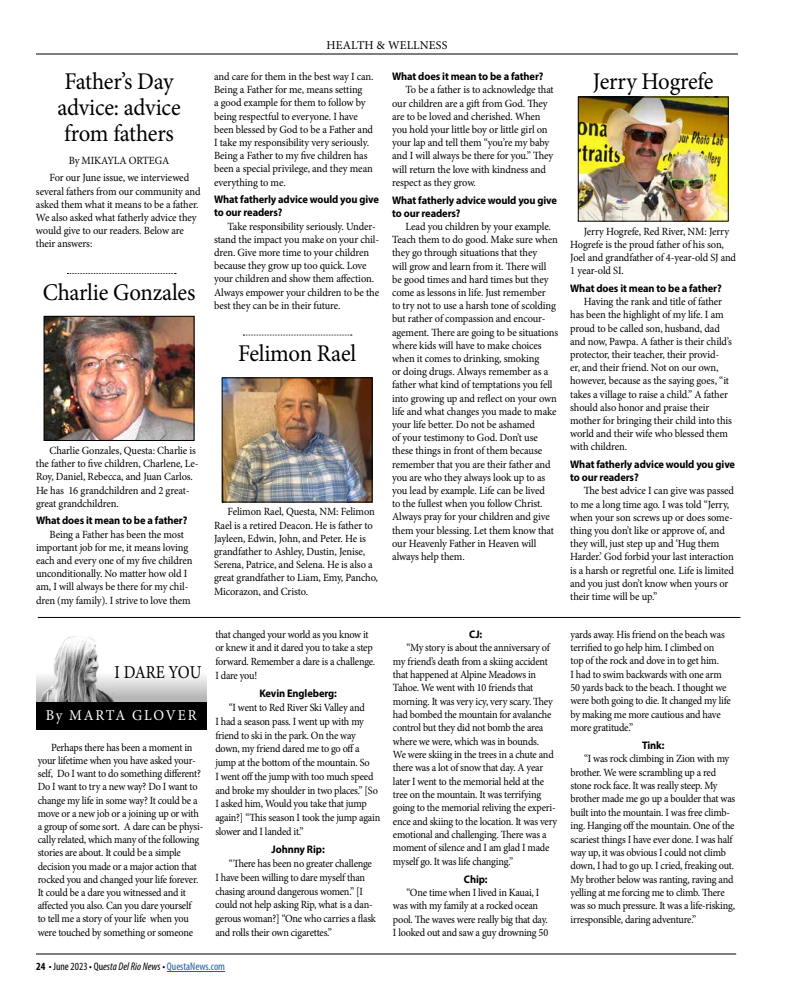
<style>
.page{position:relative;width:792px;height:1008px;background:#fff}
.page>*{position:absolute;margin:0;border:0;box-sizing:border-box;transform-origin:0 0}
.t1{font:24px/26px "Minion Pro";letter-spacing:-.015em;color:#000;scale:.95 1}
.t2{font:18.2px "Minion Pro";letter-spacing:-.01em;color:#000;scale:.88 1}
.t3{font:15px "Minion Pro";letter-spacing:.125em;color:#fff;scale:.95 1}
.t4{font:12px "Minion Pro";letter-spacing:.01em;color:#000}
.t5{font:11px/13.2px "Minion Pro";letter-spacing:-.02em;color:#000;scale:.95 1}
.t6{font:11px/13.3px "Minion Pro";letter-spacing:-.02em;color:#000;scale:.93 1}
.t7{font:700 11px/13.2px "Myriad Pro";letter-spacing:-.01em;color:#000;scale:.95 1}
.t8{font:italic condensed 11px "Myriad Pro";color:#000}
.s1{font-weight:700;font-style:normal}
.s2{font-style:normal}
.s3{font-style:normal;color:#215e9e}
</style>
<div class="page">
<hr style="left:36px;top:954px;width:700px;height:1px;background:#000">
<hr style="left:167px;top:971px;width:58px;height:1px;background:#215e9e">
<hr style="left:36px;top:54px;width:702px;height:1px;background:#000">
<svg style="left:67px;top:273px;width:109px;height:1px"></svg>
<img style="left:46px;top:318px;width:146px;height:121px">
<div style="left:44px;top:316px;width:150px;height:125px;border:1px solid #000"></div>
<svg style="left:243px;top:335px;width:109px;height:1px"></svg>
<img style="left:224px;top:380px;width:146px;height:120px">
<div style="left:222px;top:378px;width:150px;height:124px;border:1px solid #000"></div>
<img style="left:580px;top:99px;width:147px;height:120px">
<div style="left:578px;top:97px;width:151px;height:124px;border:1px solid #000"></div>
<hr style="left:38px;top:617px;width:702px;height:1px;background:#000">
<div style="left:36px;top:702px;width:170px;height:27px;background:#000"></div>
<svg style="left:121px;top:676px;width:85px;height:26px;background:#cfcfcf"></svg>
<img style="left:36px;top:636px;width:85px;height:66px">
<h1 class="t1" style="left:57px;top:69px;width:131px">Father’s Day advice: advice from fathers</h1>
<p class="t5" style="left:49px;top:151px;width:149px;line-height:17.7px;text-align:center">By MIKAYLA ORTEGA<br>For our June issue, we interviewed</p>
<p class="t5" style="left:36px;top:184px;width:175px">several fathers from our community and asked them what it means to be a father.<br>We also asked what fatherly advice they would give to our readers. Below are their answers:</p>
<h1 class="t1" style="left:43px;top:279px;width:162px">Charlie Gonzales</h1>
<p class="t5" style="left:36px;top:444px;width:173px;text-indent:14px">Charlie Gonzales, Questa: Charlie is the father to five children, Charlene, Le-Roy, Daniel, Rebecca, and Juan Carlos.<br>He has 16 grandchildren and 2 great&shy;great grandchildren.</p>
<p class="t7" style="left:36px;top:514px;width:161px">What does it mean to be a father?</p>
<p class="t5" style="left:36px;top:528px;width:166px;text-align:center">Being a Father has been the most important job for me, it means loving each and every one of my five children unconditionally. No matter how old I am, I will always be there for my chil&shy;dren (my family). I strive to love them</p>
<h2 class="t2" style="left:115px;top:660px;width:100px">I DARE YOU</h2>
<h3 class="t3" style="left:46px;top:705px;width:160px">By MARTA GLOVER</h3>
<p class="t6" style="left:38px;top:741px;width:180px;text-indent:14px">Perhaps there has been a moment in your lifetime when you have asked your&shy;self, Do I want to do something different?<br>Do I want to try a new way? Do I want to change my life in some way? It could be a move or a new job or a joining up or with a group of some sort. A dare can be physi&shy;cally related, which many of the following stories are about. It could be a simple decision you made or a major action that rocked you and changed your life forever.<br>It could be a dare you witnessed and it affected you also. Can you dare yourself<br>to tell me a story of your life when you were touched by something or someone</p>
<p class="t4" style="left:327px;top:37px;width:122px">HEALTH &amp; WELLNESS</p>
<p class="t5" style="left:214px;top:70px;width:169px">and care for them in the best way I can.<br>Being a Father for me, means setting<br>a good example for them to follow by being respectful to everyone. I have been blessed by God to be a Father and I take my responsibility very seriously.<br>Being a Father to my five children has been a special privilege, and they mean everything to me.</p>
<p class="t7" style="left:214px;top:193px;width:175px">What fatherly advice would you give to our readers?</p>
<p class="t5" style="left:214px;top:220px;width:175px;text-indent:14px">Take responsibility seriously. Under&shy;stand the impact you make on your chil&shy;dren. Give more time to your children because they grow up too quick. Love your children and show them affection.<br>Always empower your children to be the best they can be in their future.</p>
<h1 class="t1" style="left:238px;top:341px;width:126px">Felimon Rael</h1>
<p class="t5" style="left:214px;top:505px;width:174px;text-indent:14px">Felimon Rael, Questa, NM: Felimon Rael is a retired Deacon. He is father to Jayleen, Edwin, John, and Peter. He is grandfather to Ashley, Dustin, Jenise, Serena, Patrice, and Selena. He is also a great grandfather to Liam, Emy, Pancho, Micorazon, and Cristo.</p>
<p class="t7" style="left:392px;top:70px;width:161px">What does it mean to be a father?</p>
<p class="t5" style="left:392px;top:83px;width:172px;text-indent:14px">To be a father is to acknowledge that our children are a gift from God. They are to be loved and cherished. When you hold your little boy or little girl on your lap and tell them “you’re my baby and I will always be there for you.” They will return the love with kindness and respect as they grow.</p>
<p class="t7" style="left:392px;top:193px;width:175px">What fatherly advice would you give to our readers?</p>
<p class="t5" style="left:392px;top:220px;width:176px;text-indent:14px">Lead you children by your example.<br>Teach them to do good. Make sure when they go through situations that they<br>will grow and learn from it. There will be good times and hard times but they come as lessons in life. Just remember<br>to try not to use a harsh tone of scolding but rather of compassion and encour&shy;agement. There are going to be situations where kids will have to make choices when it comes to drinking, smoking<br>or doing drugs. Always remember as a father what kind of temptations you fell into growing up and reflect on your own life and what changes you made to make your life better. Do not be ashamed<br>of your testimony to God. Don’t use these things in front of them because remember that you are their father and you are who they always look up to as you lead by example. Life can be lived<br>to the fullest when you follow Christ.<br>Always pray for your children and give them your blessing. Let them know that our Heavenly Father in Heaven will always help them.</p>
<p class="t6" style="left:215px;top:627px;width:173px;line-height:13.8px">that changed your world as you know it or knew it and it dared you to take a step forward. Remember a dare is a challenge.<br>I dare you!</p>
<p class="t7" style="left:259px;top:687px;width:83px">Kevin Engleberg:</p>
<p class="t6" style="left:215px;top:701px;width:179px;line-height:13.8px;text-indent:14px">“I went to Red River Ski Valley and<br>I had a season pass. I went up with my friend to ski in the park. On the way down, my friend dared me to go off a jump at the bottom of the mountain. So<br>I went off the jump with too much speed and broke my shoulder in two places.” [So I asked him, Would you take that jump again?] “This season I took the jump again slower and I landed it.”</p>
<p class="t7" style="left:272px;top:843px;width:57px">Johnny Rip:</p>
<p class="t6" style="left:215px;top:857px;width:174px;line-height:13.8px;text-indent:14px">“There has been no greater challenge I have been willing to dare myself than chasing around dangerous women.” [I could not help asking Rip, what is a dan&shy;gerous woman?] “One who carries a flask and rolls their own cigarettes.”</p>
<p class="t7" style="left:469px;top:627px;width:15px">CJ:</p>
<p class="t6" style="left:393px;top:641px;width:178px;text-indent:14px">“My story is about the anniversary of my friend’s death from a skiing accident that happened at Alpine Meadows in Tahoe. We went with 10 friends that morning. It was very icy, very scary. They had bombed the mountain for avalanche control but they did not bomb the area where we were, which was in bounds.<br>We were skiing in the trees in a chute and there was a lot of snow that day. A year later I went to the memorial held at the tree on the mountain. It was terrifying going to the memorial reliving the experi&shy;ence and skiing to the location. It was very emotional and challenging. There was a moment of silence and I am glad I made myself go. It was life changing.”</p>
<p class="t7" style="left:464px;top:872px;width:26px">Chip:</p>
<p class="t6" style="left:393px;top:886px;width:168px;text-indent:14px">“One time when I lived in Kauai, I was with my family at a rocked ocean pool. The waves were really big that day.<br>I looked out and saw a guy drowning 50</p>
<p class="t8" style="left:36px;top:960px;width:191px"><span class="s1">24</span> • <span class="s2">June 2023 • Qu</span>esta Del Rio News <span class="s2">•</span> <span class="s3">QuestaNews.com</span></p>
<h1 class="t1" style="left:593px;top:69px;width:129px">Jerry Hogrefe</h1>
<p class="t5" style="left:570px;top:225px;width:176px;text-indent:14px">Jerry Hogrefe, Red River, NM: Jerry<br>Hogrefe is the proud father of his son,<br>Joel and grandfather of 4-year-old SJ and<br>1 year-old SI.</p>
<p class="t7" style="left:570px;top:281px;width:161px">What does it mean to be a father?</p>
<p class="t5" style="left:570px;top:295px;width:172px;text-indent:14px">Having the rank and title of father has been the highlight of my life. I am proud to be called son, husband, dad and now, Pawpa. A father is their child’s protector, their teacher, their provid-<br>er, and their friend. Not on our own, however, because as the saying goes, “it takes a village to raise a child.” A father should also honor and praise their mother for bringing their child into this world and their wife who blessed them with children.</p>
<p class="t7" style="left:570px;top:457px;width:175px">What fatherly advice would you give to our readers?</p>
<p class="t5" style="left:570px;top:484px;width:174px;text-indent:14px">The best advice I can give was passed to me a long time ago. I was told “Jerry, when your son screws up or does some&shy;thing you don’t like or approve of, and they will, just step up and ‘Hug them Harder.’ God forbid your last interaction is a harsh or regretful one. Life is limited and you just don’t know when yours or their time will be up.”</p>
<p class="t6" style="left:571px;top:628px;width:174px">yards away. His friend on the beach was terrified to go help him. I climbed on<br>top of the rock and dove in to get him.<br>I had to swim backwards with one arm 50 yards back to the beach. I thought we were both going to die. It changed my life by making me more cautious and have more gratitude.”</p>
<p class="t7" style="left:642px;top:738px;width:25px">Tink:</p>
<p class="t6" style="left:571px;top:752px;width:179px;text-indent:14px">“I was rock climbing in Zion with my brother. We were scrambling up a red stone rock face. It was really steep. My brother made me go up a boulder that was built into the mountain. I was free climb&shy;ing. Hanging off the mountain. One of the scariest things I have ever done. I was half way up, it was obvious I could not climb down, I had to go up. I cried, freaking out.<br>My brother below was ranting, raving and yelling at me forcing me to climb. There was so much pressure. It was a life-risking, irresponsible, daring adventure.”</p>
</div>
